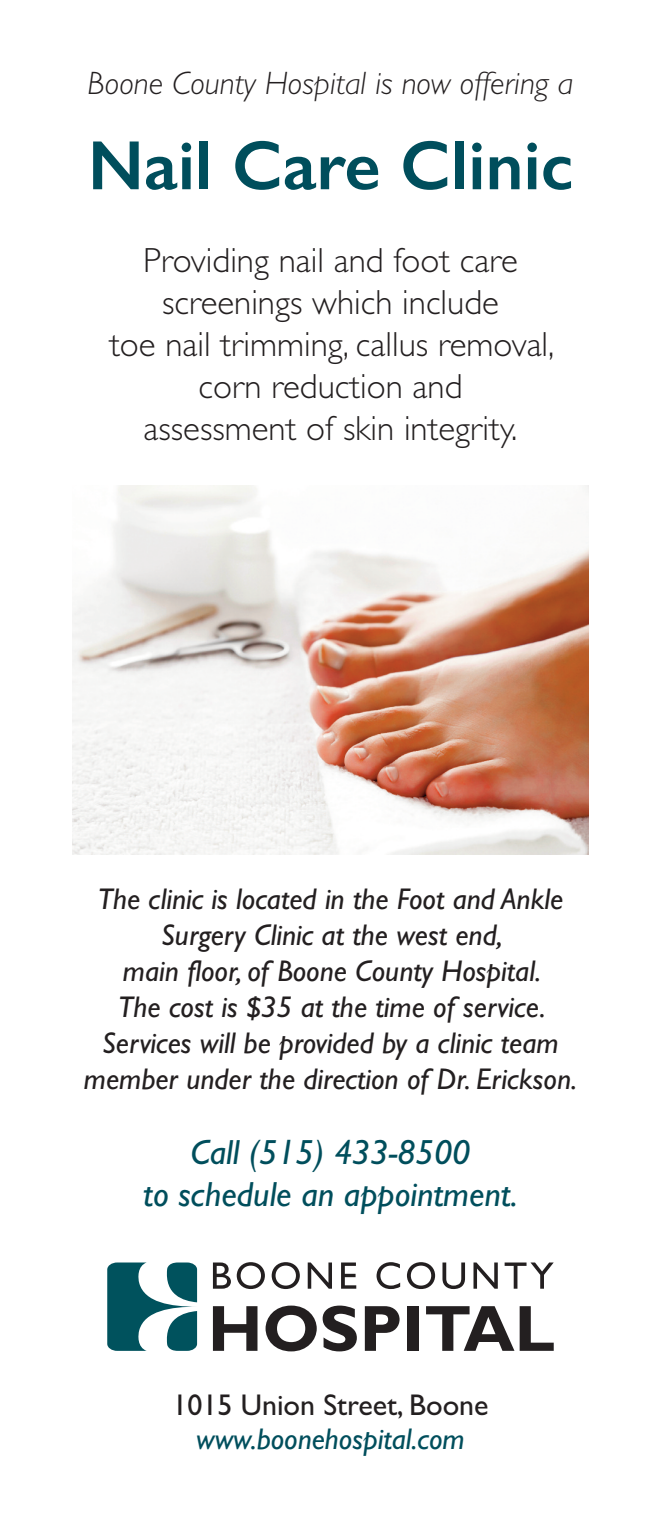
<style>
.page{position:relative;width:661px;height:1530px;background:#fff}
.page>*{position:absolute;margin:0;border:0;box-sizing:border-box;transform-origin:0 0}
.t1{font:600 70px "Gill Sans";color:#004e5c}
.t2{font:300 35px/42px "Gill Sans";color:#231f20;text-align:center}
.t3{font:italic 35px/42px "Gill Sans";color:#004e5c;text-align:center}
.t4{font:italic 300 32.5px "Gill Sans";color:#231f20}
.t5{font:italic 30px/36px "Gill Sans";color:#231f20;text-align:center}
.t6{font:30px "Gill Sans";color:#231f20}
.t7{font:italic 30px "Gill Sans";color:#004e5c}
</style>
<div class="page">
<svg style="left:213px;top:1263px;width:18px;height:26px"></svg>
<svg style="left:237px;top:1262px;width:28px;height:27px"></svg>
<svg style="left:272px;top:1262px;width:28px;height:27px"></svg>
<svg style="left:308px;top:1263px;width:24px;height:26px"></svg>
<svg style="left:341px;top:1263px;width:15px;height:26px"></svg>
<svg style="left:376px;top:1262px;width:24px;height:27px"></svg>
<svg style="left:407px;top:1262px;width:28px;height:27px"></svg>
<svg style="left:442px;top:1263px;width:23px;height:26px"></svg>
<svg style="left:473px;top:1263px;width:24px;height:26px"></svg>
<svg style="left:504px;top:1263px;width:49px;height:26px"></svg>
<svg style="left:213px;top:1306px;width:44px;height:45px"></svg>
<svg style="left:265px;top:1306px;width:92px;height:45px"></svg>
<svg style="left:365px;top:1306px;width:34px;height:45px"></svg>
<div style="left:408px;top:1306px;width:11px;height:45px;background:#231f20"></div>
<svg style="left:426px;top:1306px;width:127px;height:45px"></svg>
<svg style="left:107px;top:1263px;width:90px;height:88px"></svg>
<img style="left:72px;top:486px;width:517px;height:369px">
<p class="t4" style="left:88px;top:64px;width:487px">Boone County Hospital is now offering a</p>
<h1 class="t1" style="left:88px;top:124px;width:486px">Nail Care Clinic</h1>
<p class="t2" style="left:109px;top:239px;width:446px">Providing nail and foot care screenings which include<br>toe nail trimming, callus removal, corn reduction and<br>assessment of skin integrity.</p>
<p class="t5" style="left:84px;top:880px;width:494px">The clinic is located in the Foot and Ankle Surgery Clinic at the west end,<br>main floor, of Boone County Hospital.<br>The cost is $35 at the time of service.<br>Services will be provided by a clinic team member under the direction of Dr. Erickson.</p>
<p class="t3" style="left:143px;top:1131px;width:376px">Call (515) 433-8500<br>to schedule an appointment.</p>
<p class="t6" style="left:172px;top:1387px;width:318px">1015 Union Street, Boone</p>
<p class="t7" style="left:196px;top:1421px;width:270px">www.boonehospital.com</p>
</div>
